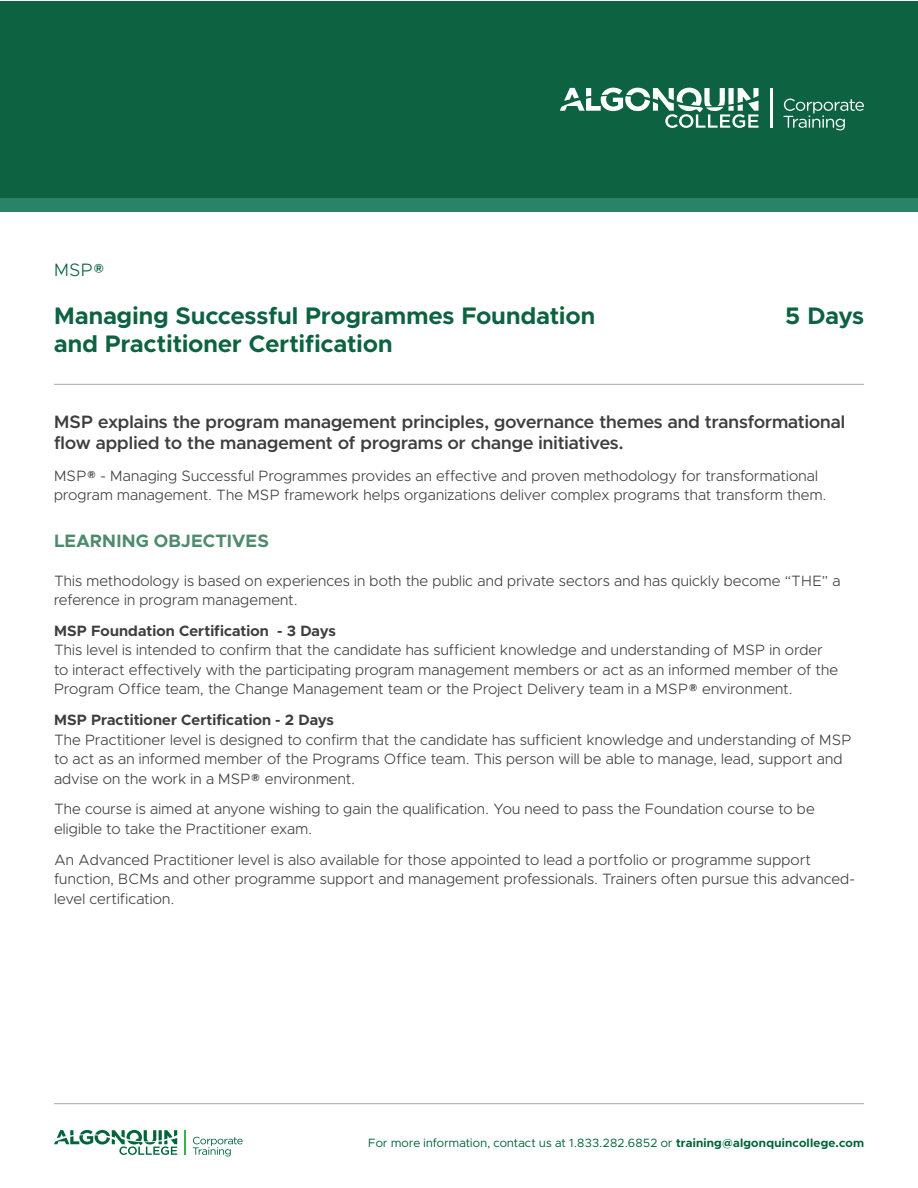
<style>
.page{position:relative;width:918px;height:1188px;background:#fff}
.page>*{position:absolute;margin:0;border:0;box-sizing:border-box;transform-origin:0 0}
.t1{font:700 24px/28.8px "Metropolis";letter-spacing:.005em;color:#0d6341}
.t2{font:600 18px/21.6px "Metropolis";letter-spacing:.01em;color:#3e3e3f}
.t3{font:700 18px "Metropolis";letter-spacing:.005em;color:#4e8b6d}
.t4{font:300 18px "Metropolis";color:#0d6341}
.t5{font:300 15px/19.5px "Metropolis";letter-spacing:.015em;color:#3e3e3f}
.t6{font:12px "Metropolis";letter-spacing:.02em;color:#00643b}
.s1{font-weight:700}
</style>
<div class="page">
<svg style="left:54px;top:1130px;width:123px;height:25px"></svg>
<svg style="left:193px;top:1137px;width:50px;height:19px"></svg>
<svg style="left:185px;top:1130px;width:1px;height:25px"></svg>
<hr style="left:54px;top:1103px;width:810px;height:1px;background:#a8a9ad">
<hr style="left:54px;top:384px;width:810px;height:1px;background:#a8a9ad">
<div style="left:0;top:1px;width:918px;height:210px;background:#0d6341"></div>
<div style="left:0;top:199px;width:918px;height:13px;background:#2a8367"></div>
<svg style="left:560px;top:88px;width:199px;height:40px"></svg>
<svg style="left:784px;top:99px;width:80px;height:31px"></svg>
<hr style="left:770px;top:88px;width:2px;height:40px;background:#fff">
<p class="t4" style="left:54px;top:258px;width:52px">MSP®</p>
<p class="t1" style="left:54px;top:301px;width:542px">Managing Successful Programmes Foundation and Practitioner Certification</p>
<p class="t1" style="left:785px;top:301px;width:80px">5 Days</p>
<p class="t2" style="left:54px;top:411px;width:793px">MSP explains the program management principles, governance themes and transformational flow applied to the management of programs or change initiatives.</p>
<p class="t5" style="left:54px;top:466px;width:774px">MSP® - Managing Successful Programmes provides an effective and proven methodology for transformational program management. The MSP framework helps organizations deliver complex programs that transform them.</p>
<h4 class="t3" style="left:54px;top:530px;width:216px">LEARNING OBJECTIVES</h4>
<p class="t5" style="left:54px;top:571px;width:788px">This methodology is based on experiences in both the public and private sectors and has quickly become “THE” a reference in program management.</p>
<p class="t5" style="left:54px;top:621px;width:786px"><span class="s1">MSP Foundation Certification - 3 Days<br></span>This level is intended to confirm that the candidate has sufficient knowledge and understanding of MSP in order to interact effectively with the participating program management members or act as an informed member of the Program Office team, the Change Management team or the Project Delivery team in a MSP® environment.</p>
<p class="t5" style="left:54px;top:710px;width:799px"><span class="s1">MSP Practitioner Certification - 2 Days<br></span>The Practitioner level is designed to confirm that the candidate has sufficient knowledge and understanding of MSP to act as an informed member of the Programs Office team. This person will be able to manage, lead, support and advise on the work in a MSP® environment.</p>
<p class="t5" style="left:54px;top:799px;width:762px">The course is aimed at anyone wishing to gain the qualification. You need to pass the Foundation course to be eligible to take the Practitioner exam.</p>
<p class="t5" style="left:54px;top:850px;width:803px">An Advanced Practitioner level is also available for those appointed to lead a portfolio or programme support function, BCMs and other programme support and management professionals. Trainers often pursue this advanced&shy;level certification.</p>
<p class="t6" style="left:368px;top:1135px;width:497px">For more information, contact us at 1.833.282.6852 or <span class="s1">training@algonquincollege.com</span></p>
</div>
